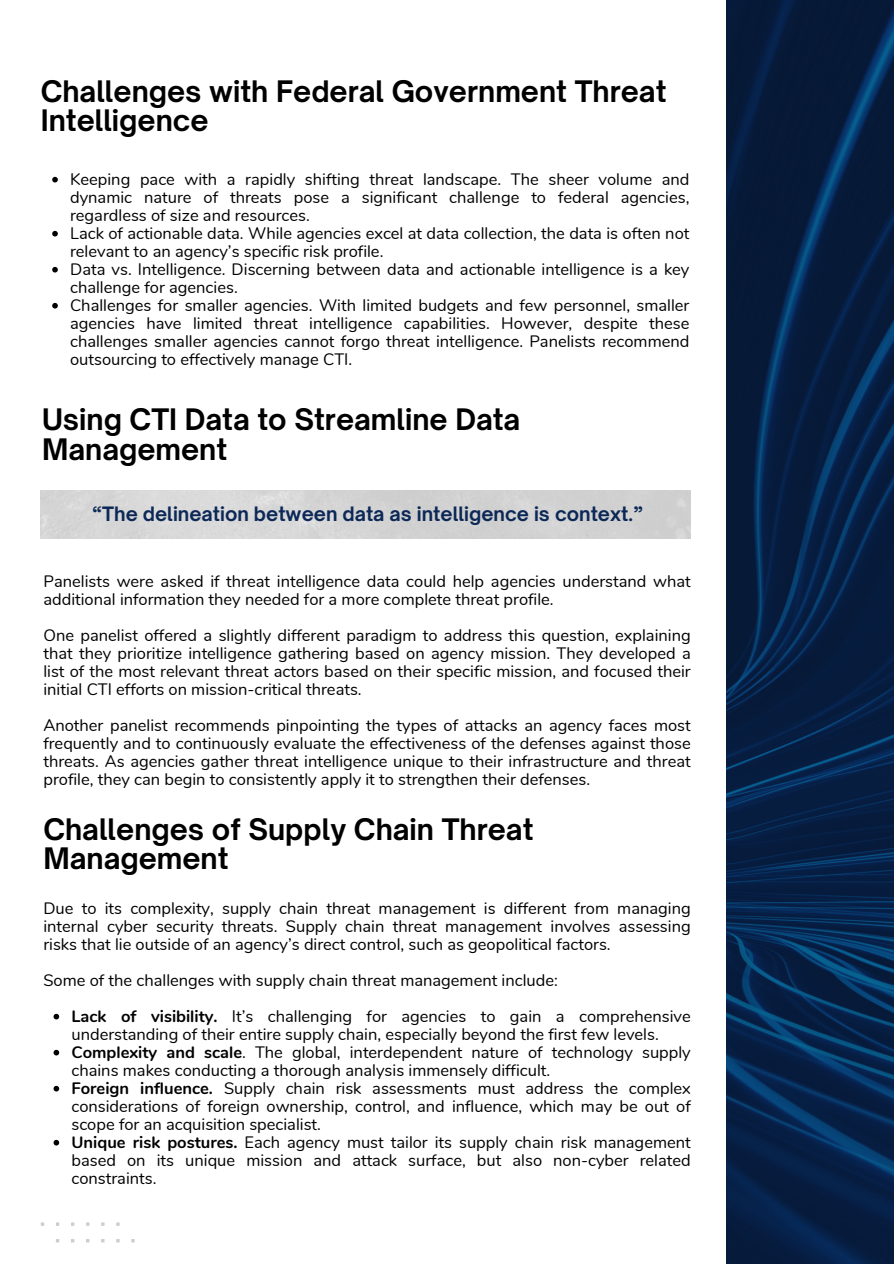
<style>
.page{position:relative;width:894px;height:1264px;background:#fff}
.page>*{position:absolute;margin:0;border:0;box-sizing:border-box;transform-origin:0 0}
.t1{font:700 28.35px/29.2px "Open Sauce One";color:#000}
.t2{font:700 19.05px "Open Sauce One";color:#0c2857}
.t3{font:16.5px/18px "Nunito";color:#000;text-align:justify}
.s1{font-weight:700}
</style>
<div class="page">
<svg style="left:41px;top:1222px;width:94px;height:21px"></svg>
<svg style="left:52px;top:177px;width:6px;height:5px"></svg>
<svg style="left:52px;top:231px;width:6px;height:5px"></svg>
<svg style="left:52px;top:267px;width:6px;height:5px"></svg>
<svg style="left:52px;top:303px;width:6px;height:5px"></svg>
<svg style="left:54px;top:1013px;width:5px;height:6px"></svg>
<svg style="left:54px;top:1049px;width:5px;height:6px"></svg>
<svg style="left:54px;top:1085px;width:5px;height:6px"></svg>
<svg style="left:54px;top:1139px;width:5px;height:6px"></svg>
<svg style="left:726px;top:0;width:167px;height:1263px;background:#062145"></svg>
<h1 class="t1" style="left:41px;top:76px;width:627px">Challenges with Federal Government Threat<br>Intelligence</h1>
<p class="t3" style="left:70px;top:170px;width:620px">Keeping pace with a rapidly shifting threat landscape. The sheer volume and dynamic nature of threats pose a significant challenge to federal agencies, regardless of size and resources.</p>
<p class="t3" style="left:70px;top:224px;width:620px">Lack of actionable data. While agencies excel at data collection, the data is often not relevant to an agency’s specific risk profile.</p>
<p class="t3" style="left:70px;top:260px;width:620px">Data vs. Intelligence. Discerning between data and actionable intelligence is a key challenge for agencies.</p>
<p class="t3" style="left:70px;top:296px;width:620px">Challenges for smaller agencies. With limited budgets and few personnel, smaller agencies have limited threat intelligence capabilities. However, despite these challenges smaller agencies cannot forgo threat intelligence. Panelists recommend outsourcing to effectively manage CTI.</p>
<h1 class="t1" style="left:42px;top:405px;width:479px">Using CTI Data to Streamline Data<br>Management</h1>
<p class="t2" style="left:92px;top:502px;width:552px">“The delineation between data as intelligence is context.”</p>
<h2 class="t3" style="left:43px;top:572px;width:648px">Panelists were asked if threat intelligence data could help agencies understand what additional information they needed for a more complete threat profile.</h2>
<p class="t3" style="left:43px;top:626px;width:648px">One panelist offered a slightly different paradigm to address this question, explaining that they prioritize intelligence gathering based on agency mission. They developed a list of the most relevant threat actors based on their specific mission, and focused their initial CTI efforts on mission-critical threats.</p>
<p class="t3" style="left:43px;top:716px;width:648px">Another panelist recommends pinpointing the types of attacks an agency faces most frequently and to continuously evaluate the effectiveness of the defenses against those threats. As agencies gather threat intelligence unique to their infrastructure and threat profile, they can begin to consistently apply it to strengthen their defenses.</p>
<p class="t1" style="left:43px;top:814px;width:491px">Challenges of Supply Chain Threat<br>Management</p>
<h1 class="t3" style="left:43px;top:899px;width:648px">Due to its complexity, supply chain threat management is different from managing internal cyber security threats. Supply chain threat management involves assessing risks that lie outside of an agency’s direct control, such as geopolitical factors.</h1>
<p class="t3" style="left:43px;top:971px;width:516px">Some of the challenges with supply chain threat management include:</p>
<p class="t3" style="left:71px;top:1007px;width:620px"><span class="s1">Lack of visibility.</span> It’s challenging for agencies to gain a comprehensive understanding of their entire supply chain, especially beyond the first few levels.</p>
<p class="t3" style="left:71px;top:1043px;width:620px"><span class="s1">Complexity and scale</span>. The global, interdependent nature of technology supply chains makes conducting a thorough analysis immensely difficult.</p>
<p class="t3" style="left:71px;top:1079px;width:620px"><span class="s1">Foreign influence.</span> Supply chain risk assessments must address the complex considerations of foreign ownership, control, and influence, which may be out of scope for an acquisition specialist.</p>
<p class="t3" style="left:71px;top:1133px;width:620px"><span class="s1">Unique risk postures.</span> Each agency must tailor its supply chain risk management based on its unique mission and attack surface, but also non-cyber related constraints.</p>
</div>
